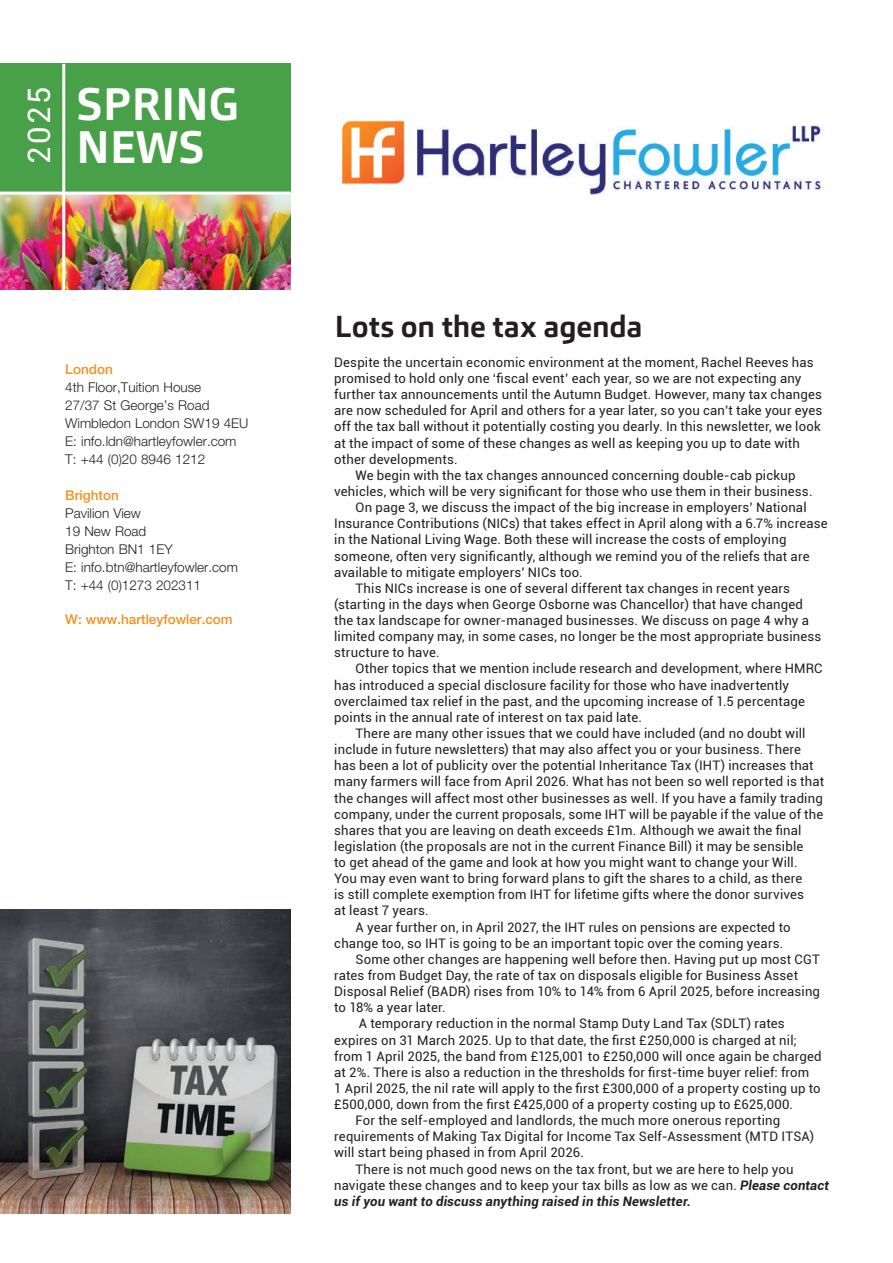
<style>
.page{position:relative;width:893px;height:1263px;background:#fff}
.page>*{position:absolute;margin:0;border:0;box-sizing:border-box;transform-origin:0 0}
.t1{font:700 45px "Carnac";letter-spacing:.005em;color:#fff}
.t2{font:31.05px "Roboto";color:#fff}
.t3{font:700 30px "Carnac";letter-spacing:-.005em;color:#231f20}
.t4{font:300 13.5px/18px "Helvetica Neue";color:#231f20}
.t5{font:500 13.5px "Helvetica Neue";color:#f4901d}
.t6{font:13.2px "Roboto";letter-spacing:.015em;color:#231f20}
.t7{font:italic 700 13.2px "Roboto";letter-spacing:.015em;color:#231f20}
.s1{font-weight:700;font-style:italic}
</style>
<div class="page">
<img style="left:0;top:195px;width:291px;height:94px">
<div style="left:0;top:64px;width:291px;height:129px;background:#48a048"></div>
<hr style="left:62px;top:64px;width:3px;height:227px;background:#fff">
<hr style="left:0;top:192px;width:291px;height:3px;background:#fff">
<img style="left:0;top:910px;width:291px;height:304px">
<img style="left:341px;top:120px;width:483px;height:74px">
<h2 class="t2" style="left:17px;top:164px;width:79px;rotate:-90deg">2025</h2>
<h1 class="t1" style="left:77px;top:75px;width:164px">SPRING</h1>
<h1 class="t1" style="left:77px;top:119px;width:130px">NEWS</h1>
<p class="t5" style="left:65px;top:361px;width:49px">London</p>
<p class="t4" style="left:65px;top:377px;width:185px">4th Floor,Tuition House<br>27/37 St George’s Road<br>Wimbledon London SW19 4EU<br>E: info.ldn@hartleyfowler.com<br>T: +44 (0)20 8946 1212</p>
<p class="t5" style="left:65px;top:487px;width:55px">Brighton</p>
<p class="t4" style="left:65px;top:503px;width:174px">Pavilion View<br>19 New Road<br>Brighton BN1 1EY<br>E: info.btn@hartleyfowler.com<br>T: +44 (0)1273 202311</p>
<p class="t5" style="left:65px;top:611px;width:169px">W: www.hartleyfowler.com</p>
<h3 class="t3" style="left:335px;top:307px;width:309px">Lots on the tax agenda</h3>
<p class="t6" style="left:334px;top:353px;width:481px">Despite the uncertain economic environment at the moment, Rachel Reeves has</p>
<p class="t6" style="left:334px;top:369px;width:469px">promised to hold only one ‘fiscal event’ each year, so we are not expecting any</p>
<p class="t6" style="left:334px;top:385px;width:489px">further tax announcements until the Autumn Budget. However, many tax changes</p>
<p class="t6" style="left:334px;top:401px;width:490px">are now scheduled for April and others for a year later, so you can’t take your eyes</p>
<p class="t6" style="left:334px;top:417px;width:488px">off the tax ball without it potentially costing you dearly. In this newsletter, we look</p>
<p class="t6" style="left:334px;top:434px;width:467px">at the impact of some of these changes as well as keeping you up to date with</p>
<p class="t6" style="left:334px;top:450px;width:125px">other developments.</p>
<p class="t6" style="left:355px;top:466px;width:442px">We begin with the tax changes announced concerning double-cab pickup</p>
<p class="t6" style="left:334px;top:482px;width:480px">vehicles, which will be very significant for those who use them in their business.</p>
<p class="t6" style="left:355px;top:498px;width:453px">On page 3, we discuss the impact of the big increase in employers’ National</p>
<p class="t6" style="left:334px;top:514px;width:495px">Insurance Contributions (NICs) that takes effect in April along with a 6.7% increase</p>
<p class="t6" style="left:334px;top:530px;width:454px">in the National Living Wage. Both these will increase the costs of employing</p>
<p class="t6" style="left:334px;top:547px;width:477px">someone, often very significantly, although we remind you of the reliefs that are</p>
<p class="t6" style="left:334px;top:563px;width:250px">available to mitigate employers’ NICs too.</p>
<p class="t6" style="left:355px;top:579px;width:436px">This NICs increase is one of several different tax changes in recent years</p>
<p class="t6" style="left:334px;top:595px;width:470px">(starting in the days when George Osborne was Chancellor) that have changed</p>
<p class="t6" style="left:334px;top:611px;width:476px">the tax landscape for owner-managed businesses. We discuss on page 4 why a</p>
<p class="t6" style="left:334px;top:627px;width:489px">limited company may, in some cases, no longer be the most appropriate business</p>
<p class="t6" style="left:334px;top:643px;width:107px">structure to have.</p>
<p class="t6" style="left:355px;top:659px;width:468px">Other topics that we mention include research and development, where HMRC</p>
<p class="t6" style="left:334px;top:676px;width:456px">has introduced a special disclosure facility for those who have inadvertently</p>
<p class="t6" style="left:334px;top:692px;width:472px">overclaimed tax relief in the past, and the upcoming increase of 1.5 percentage</p>
<p class="t6" style="left:334px;top:708px;width:309px">points in the annual rate of interest on tax paid late.</p>
<p class="t6" style="left:355px;top:724px;width:451px">There are many other issues that we could have included (and no doubt will</p>
<p class="t6" style="left:334px;top:740px;width:468px">include in future newsletters) that may also affect you or your business. There</p>
<p class="t6" style="left:334px;top:756px;width:481px">has been a lot of publicity over the potential Inheritance Tax (IHT) increases that</p>
<p class="t6" style="left:334px;top:772px;width:491px">many farmers will face from April 2026. What has not been so well reported is that</p>
<p class="t6" style="left:334px;top:788px;width:490px">the changes will affect most other businesses as well. If you have a family trading</p>
<p class="t6" style="left:334px;top:805px;width:491px">company, under the current proposals, some IHT will be payable if the value of the</p>
<p class="t6" style="left:334px;top:821px;width:469px">shares that you are leaving on death exceeds £1m. Although we await the final</p>
<p class="t6" style="left:334px;top:837px;width:471px">legislation (the proposals are not in the current Finance Bill) it may be sensible</p>
<p class="t6" style="left:334px;top:853px;width:465px">to get ahead of the game and look at how you might want to change your Will.</p>
<p class="t6" style="left:334px;top:869px;width:470px">You may even want to bring forward plans to gift the shares to a child, as there</p>
<p class="t6" style="left:334px;top:885px;width:471px">is still complete exemption from IHT for lifetime gifts where the donor survives</p>
<p class="t6" style="left:334px;top:901px;width:96px">at least 7 years.</p>
<p class="t6" style="left:355px;top:918px;width:437px">A year further on, in April 2027, the IHT rules on pensions are expected to</p>
<p class="t6" style="left:334px;top:934px;width:451px">change too, so IHT is going to be an important topic over the coming years.</p>
<p class="t6" style="left:355px;top:950px;width:466px">Some other changes are happening well before then. Having put up most CGT</p>
<p class="t6" style="left:334px;top:966px;width:465px">rates from Budget Day, the rate of tax on disposals eligible for Business Asset</p>
<p class="t6" style="left:334px;top:982px;width:487px">Disposal Relief (BADR) rises from 10% to 14% from 6 April 2025, before increasing</p>
<p class="t6" style="left:334px;top:998px;width:113px">to 18% a year later.</p>
<p class="t6" style="left:359px;top:1014px;width:428px">A temporary reduction in the normal Stamp Duty Land Tax (SDLT) rates</p>
<p class="t6" style="left:334px;top:1030px;width:464px">expires on 31 March 2025. Up to that date, the first £250,000 is charged at nil;</p>
<p class="t6" style="left:334px;top:1047px;width:489px">from 1 April 2025, the band from £125,001 to £250,000 will once again be charged</p>
<p class="t6" style="left:334px;top:1063px;width:477px">at 2%. There is also a reduction in the thresholds for first-time buyer relief: from</p>
<p class="t6" style="left:334px;top:1079px;width:488px">1 April 2025, the nil rate will apply to the first £300,000 of a property costing up to</p>
<p class="t6" style="left:334px;top:1095px;width:460px">£500,000, down from the first £425,000 of a property costing up to £625,000.</p>
<p class="t6" style="left:355px;top:1111px;width:426px">For the self-employed and landlords, the much more onerous reporting</p>
<p class="t6" style="left:334px;top:1127px;width:482px">requirements of Making Tax Digital for Income Tax Self-Assessment (MTD ITSA)</p>
<p class="t6" style="left:334px;top:1143px;width:251px">will start being phased in from April 2026.</p>
<p class="t6" style="left:355px;top:1159px;width:440px">There is not much good news on the tax front, but we are here to help you</p>
<p class="t6" style="left:334px;top:1176px;width:496px">navigate these changes and to keep your tax bills as low as we can. <span class="s1">Please contact</span></p>
<p class="t7" style="left:334px;top:1192px;width:358px">us if you want to discuss anything raised in this Newsletter.</p>
</div>
